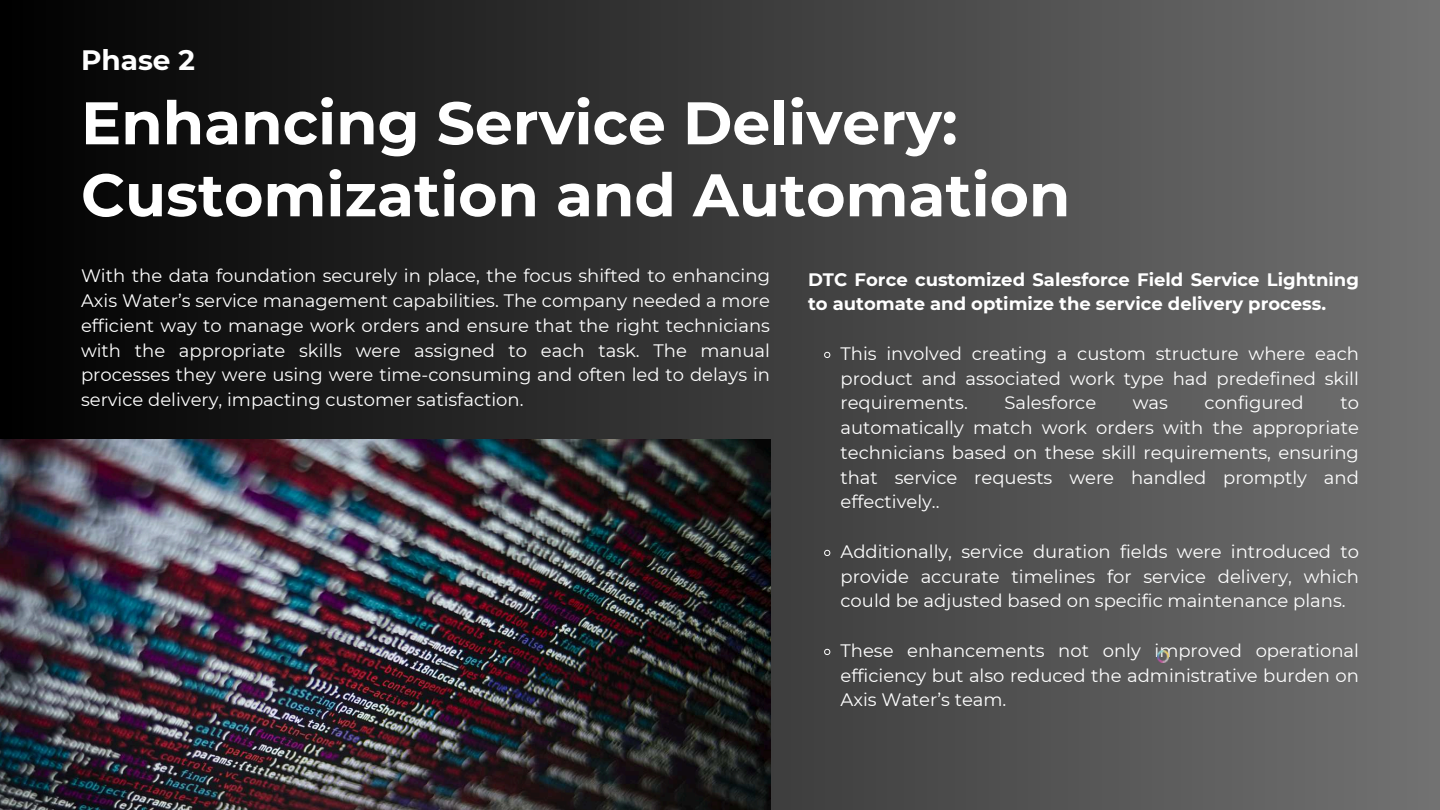
<style>
.page{position:relative;width:1440px;height:810px;background:#fff}
.page>*{position:absolute;margin:0;border:0;box-sizing:border-box;transform-origin:0 0}
.t1{font:700 60px/72px "Montserrat";color:#fff}
.t2{font:700 28px "Montserrat";color:#fff}
.t3{font:18px/24.8px "Montserrat";color:#fff;text-align:justify}
.t4{font:700 18px/24.8px "Montserrat";color:#fff}
</style>
<div class="page">
<div style="left:0;top:0;width:1440px;height:810px;background:linear-gradient(to right,#000,#727272)"></div>
<svg style="left:824px;top:351px;width:7px;height:7px"></svg>
<svg style="left:824px;top:549px;width:7px;height:7px"></svg>
<svg style="left:824px;top:648px;width:7px;height:7px"></svg>
<svg style="left:1158px;top:651px;width:11px;height:11px"></svg>
<img style="left:0;top:439px;width:770px;height:371px">
<h2 class="t2" style="left:81px;top:40px;width:116px">Phase 2</h2>
<h1 class="t1" style="left:81px;top:84px;width:991px">Enhancing Service Delivery:<br>Customization and Automation</h1>
<p class="t3" style="left:81px;top:263px;width:691px">With the data foundation securely in place, the focus shifted to enhancing Axis Water’s service management capabilities. The company needed a more efficient way to manage work orders and ensure that the right technicians with the appropriate skills were assigned to each task. The manual processes they were using were time-consuming and often led to delays in service delivery, impacting customer satisfaction.</p>
<p class="t4" style="left:808px;top:266px;width:552px">DTC Force customized Salesforce Field Service Lightning to automate and optimize the service delivery process.</p>
<p class="t3" style="left:840px;top:340px;width:520px">This involved creating a custom structure where each product and associated work type had predefined skill requirements.</p>
<p class="t3" style="left:1004px;top:390px;width:93px">Salesforce</p>
<p class="t3" style="left:1133px;top:390px;width:37px">was</p>
<p class="t3" style="left:1205px;top:390px;width:101px">configured</p>
<p class="t3" style="left:840px;top:390px;width:520px;text-indent:500px">to automatically match work orders with the appropriate technicians based on these skill requirements, ensuring that service requests were handled promptly and effectively..</p>
<p class="t3" style="left:840px;top:538px;width:520px">Additionally, service duration fields were introduced to provide accurate timelines for service delivery, which could be adjusted based on specific maintenance plans.</p>
<p class="t3" style="left:840px;top:637px;width:520px">These enhancements not only improved operational efficiency but also reduced the administrative burden on Axis Water’s team.</p>
</div>
